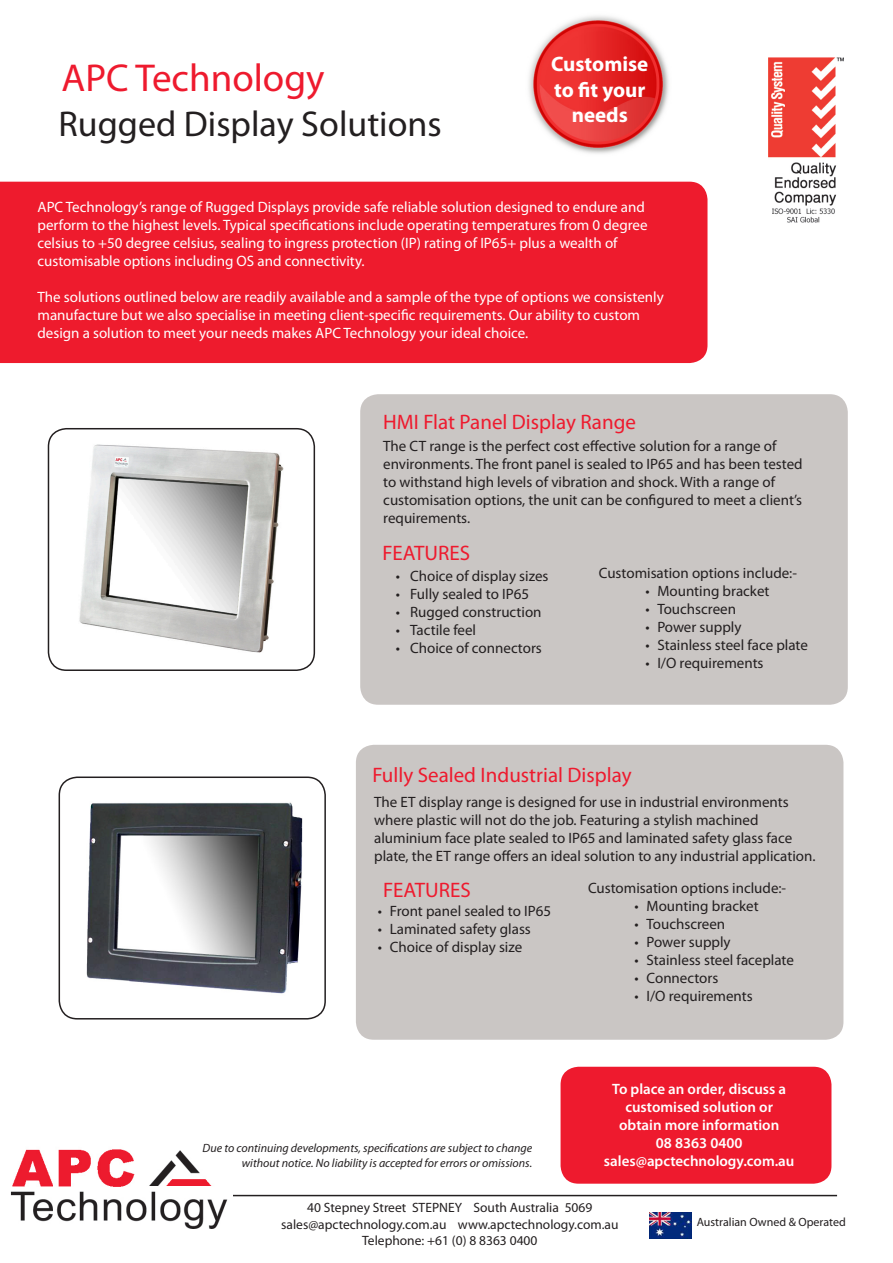
<style>
.page{position:relative;width:893px;height:1263px;background:#fff}
.page>*{position:absolute;margin:0;border:0;box-sizing:border-box;transform-origin:0 0}
.t1{font:39px "Myriad Pro";color:#ee1a2e}
.t2{font:36px "Myriad Pro";color:#231f20}
.t3{font:21px "Myriad Pro";color:#ee1a2e}
.t4{font:700 21px/25.2px "Myriad Pro";color:#fff;text-align:center}
.t5{font:15px/18px "Myriad Pro";color:#231f20}
.t6{font:15px/18px "Myriad Pro";color:#fff}
.t7{font:600 15px/18px "Myriad Pro";color:#fff;text-align:center}
.t8{font:13.5px "Myriad Pro";color:#231f20}
.t9{font:italic 12px/14.4px "Myriad Pro";color:#231f20;text-align:right}
.t10{font:12px "Myriad Pro";color:#231f20}
</style>
<div class="page">
<img style="left:768px;top:57px;width:75px;height:166px">
<hr style="left:54px;top:1195px;width:783px;height:1px;background:#231f20">
<img style="left:11px;top:1149px;width:221px;height:80px">
<img style="left:650px;top:1212px;width:42px;height:27px">
<div style="left:360px;top:394px;width:488px;height:311px;background:#cac6c4;border-radius:18px"></div>
<div style="left:356px;top:745px;width:487px;height:295px;background:#cac6c4;border-radius:18px"></div>
<div style="left:0;top:182px;width:707px;height:181px;background:#ee1b2d"></div>
<div style="left:561px;top:1067px;width:270px;height:117px;background:#ee1a2e;border-radius:18px"></div>
<div style="left:48px;top:428px;width:267px;height:243px;border:2px solid #231f20;border-radius:18px"></div>
<img style="left:79px;top:444px;width:205px;height:209px">
<div style="left:59px;top:776px;width:267px;height:243px;border:2px solid #231f20;border-radius:18px"></div>
<img style="left:86px;top:802px;width:217px;height:192px">
<img style="left:528px;top:16px;width:141px;height:138px">
<h1 class="t1" style="left:62px;top:54px;width:265px">APC Technology</h1>
<p class="t2" style="left:59px;top:101px;width:385px">Rugged Display Solutions</p>
<p class="t4" style="left:551px;top:51px;width:99px">Customise to fit your needs</p>
<p class="t6" style="left:38px;top:197px;width:611px">APC Technology’s range of Rugged Displays provide safe reliable solution designed to endure and perform to the highest levels. Typical specifications include operating temperatures from 0 degree celsius to +50 degree celsius, sealing to ingress protection (IP) rating of IP65+ plus a wealth of customisable options including OS and connectivity.</p>
<p class="t6" style="left:38px;top:287px;width:628px">The solutions outlined below are readily available and a sample of the type of options we consistenly manufacture but we also specialise in meeting client-specific requirements. Our ability to custom design a solution to meet your needs makes APC Technology your ideal choice.</p>
<p class="t3" style="left:383px;top:409px;width:254px">HMI Flat Panel Display Range</p>
<p class="t5" style="left:383px;top:436px;width:421px">The CT range is the perfect cost effective solution for a range of environments. The front panel is sealed to IP65 and has been tested to withstand high levels of vibration and shock. With a range of customisation options, the unit can be configured to meet a client’s requirements.</p>
<p class="t3" style="left:382px;top:540px;width:89px">FEATURES</p>
<p class="t5" style="left:396px;top:567px;width:154px">• Choice of display sizes</p>
<p class="t5" style="left:396px;top:585px;width:135px">• Fully sealed to IP65</p>
<p class="t5" style="left:396px;top:603px;width:147px">• Rugged construction</p>
<p class="t5" style="left:396px;top:621px;width:82px">• Tactile feel</p>
<p class="t5" style="left:396px;top:639px;width:148px">• Choice of connectors</p>
<p class="t5" style="left:599px;top:564px;width:200px">Customisation options include:-</p>
<p class="t5" style="left:645px;top:582px;width:126px">• Mounting bracket</p>
<p class="t5" style="left:645px;top:600px;width:92px">• Touchscreen</p>
<p class="t5" style="left:645px;top:618px;width:98px">• Power supply</p>
<p class="t5" style="left:645px;top:636px;width:164px">• Stainless steel face plate</p>
<p class="t5" style="left:645px;top:654px;width:120px">• I/O requirements</p>
<p class="t3" style="left:372px;top:762px;width:261px">Fully Sealed Industrial Display</p>
<p class="t5" style="left:374px;top:793px;width:443px">The ET display range is designed for use in industrial environments where plastic will not do the job. Featuring a stylish machined aluminium face plate sealed to IP65 and laminated safety glass face plate, the ET range offers an ideal solution to any industrial application.</p>
<p class="t3" style="left:383px;top:877px;width:89px">FEATURES</p>
<p class="t5" style="left:378px;top:901px;width:175px">• Front panel sealed to IP65</p>
<p class="t5" style="left:378px;top:919px;width:155px">• Laminated safety glass</p>
<p class="t5" style="left:378px;top:937px;width:146px">• Choice of display size</p>
<p class="t9" style="left:203px;top:1141px;width:331px">Due to continuing developments, specifications are subject to change without notice. No liability is accepted for errors or omissions.</p>
<p class="t5" style="left:588px;top:878px;width:200px">Customisation options include:-</p>
<p class="t5" style="left:635px;top:896px;width:126px">• Mounting bracket</p>
<p class="t5" style="left:635px;top:914px;width:92px">• Touchscreen</p>
<p class="t5" style="left:635px;top:932px;width:98px">• Power supply</p>
<p class="t5" style="left:635px;top:950px;width:161px">• Stainless steel faceplate</p>
<p class="t5" style="left:635px;top:968px;width:85px">• Connectors</p>
<p class="t5" style="left:635px;top:986px;width:120px">• I/O requirements</p>
<p class="t7" style="left:612px;top:1080px;width:175px">To place an order, discuss a customised solution or</p>
<p class="t7" style="left:619px;top:1116px;width:162px">obtain more information</p>
<p class="t7" style="left:656px;top:1134px;width:88px">08 8363 0400</p>
<p class="t7" style="left:604px;top:1152px;width:192px">sales@apctechnology.com.au</p>
<p class="t8" style="left:307px;top:1199px;width:287px">40 Stepney Street STEPNEY South Australia 5069</p>
<p class="t8" style="left:281px;top:1216px;width:339px">sales@apctechnology.com.au www.apctechnology.com.au</p>
<p class="t8" style="left:362px;top:1232px;width:177px">Telephone: +61 (0) 8 8363 0400</p>
<p class="t10" style="left:697px;top:1215px;width:151px">Australian Owned &amp; Operated</p>
</div>
